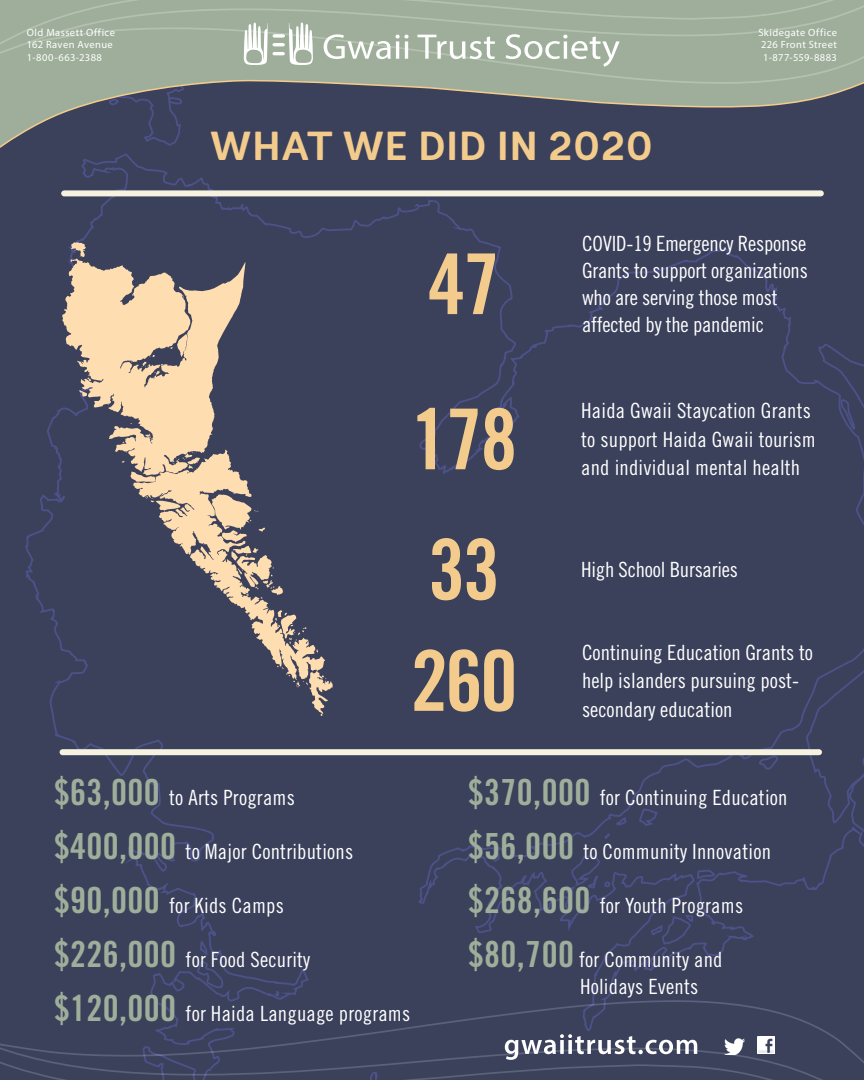
<style>
.page{position:relative;width:864px;height:1080px;background:#fff}
.page>*{position:absolute;margin:0;border:0;box-sizing:border-box;transform-origin:0 0}
.t1{font:84px "Trade Gothic LT Std Bd Cn 20";letter-spacing:-.03em;color:#f3cc8d}
.t2{font:700 40.5px "Andes Rounded";letter-spacing:.025em;color:#f3cc8d}
.t3{font:21px/28.5px "Trade Gothic LT Std Cn 18";letter-spacing:.01em;color:#fff}
.t4{font:21px/27px "Trade Gothic LT Std Cn 18";letter-spacing:-.01em;color:#fff}
.t5{font:10.5px/12.6px "Myriad Pro";letter-spacing:.04em;color:#fff}
.s1{font-family:"Trade Gothic LT Std Bd Cn 20";font-size:36px;color:#9eae9a}
</style>
<div class="page">
<div style="left:0;top:188px;width:24px;height:811px;background:#3b405b"></div>
<div style="left:24px;top:188px;width:840px;height:811px;background:#3b405b"></div>
<svg style="left:57px;top:679px;width:4px;height:4px"></svg>
<svg style="left:152px;top:886px;width:4px;height:4px"></svg>
<svg style="left:293px;top:987px;width:5px;height:4px"></svg>
<svg style="left:53px;top:733px;width:6px;height:4px"></svg>
<svg style="left:132px;top:855px;width:3px;height:7px"></svg>
<svg style="left:162px;top:890px;width:4px;height:4px"></svg>
<svg style="left:196px;top:940px;width:28px;height:49px"></svg>
<svg style="left:200px;top:916px;width:9px;height:14px"></svg>
<svg style="left:476px;top:448px;width:6px;height:4px"></svg>
<svg style="left:53px;top:445px;width:7px;height:11px"></svg>
<svg style="left:274px;top:990px;width:5px;height:9px"></svg>
<svg style="left:414px;top:204px;width:6px;height:4px"></svg>
<svg style="left:500px;top:406px;width:5px;height:7px"></svg>
<svg style="left:427px;top:443px;width:3px;height:8px"></svg>
<svg style="left:773px;top:288px;width:5px;height:16px"></svg>
<svg style="left:783px;top:344px;width:4px;height:6px"></svg>
<svg style="left:787px;top:316px;width:5px;height:5px"></svg>
<svg style="left:638px;top:808px;width:21px;height:19px"></svg>
<svg style="left:490px;top:846px;width:13px;height:18px"></svg>
<svg style="left:839px;top:396px;width:19px;height:33px"></svg>
<svg style="left:60px;top:495px;width:3px;height:8px"></svg>
<svg style="left:806px;top:667px;width:58px;height:169px;background:#3c415e"></svg>
<svg style="left:758px;top:756px;width:20px;height:16px"></svg>
<svg style="left:740px;top:936px;width:6px;height:4px"></svg>
<svg style="left:648px;top:869px;width:86px;height:80px;background:#3d4260"></svg>
<svg style="left:565px;top:815px;width:65px;height:80px;background:#3c4160"></svg>
<svg style="left:62px;top:258px;width:184px;height:218px;background:#ac9c8d"></svg>
<svg style="left:78px;top:362px;width:13px;height:19px"></svg>
<svg style="left:99px;top:370px;width:13px;height:13px"></svg>
<svg style="left:68px;top:242px;width:18px;height:23px"></svg>
<svg style="left:132px;top:450px;width:201px;height:264px;background:#63606c"></svg>
<svg style="left:254px;top:510px;width:4px;height:3px"></svg>
<svg style="left:129px;top:296px;width:4px;height:7px"></svg>
<svg style="left:172px;top:278px;width:4px;height:10px"></svg>
<svg style="left:79px;top:387px;width:12px;height:10px"></svg>
<svg style="left:142px;top:334px;width:45px;height:41px;background:#b19f8f"></svg>
<svg style="left:172px;top:452px;width:28px;height:21px"></svg>
<svg style="left:145px;top:434px;width:7px;height:9px"></svg>
<svg style="left:130px;top:472px;width:26px;height:10px"></svg>
<svg style="left:221px;top:527px;width:62px;height:72px;background:#8b817e"></svg>
<svg style="left:275px;top:610px;width:31px;height:34px"></svg>
<svg style="left:322px;top:675px;width:4px;height:4px"></svg>
<svg style="left:277px;top:666px;width:31px;height:21px"></svg>
<div style="left:64px;top:190px;width:757px;height:6px;background:#f5f3e0"></div>
<div style="left:63px;top:749px;width:756px;height:6px;background:#f5f3e0"></div>
<div style="left:0;top:78px;width:864px;height:110px;background:#3b405b"></div>
<div style="left:0;top:0;width:25px;height:78px;background:#9eae9a"></div>
<svg style="left:25px;top:0;width:839px;height:147px;background:#7d8885"></svg>
<svg style="left:506px;top:34px;width:114px;height:33px"></svg>
<svg style="left:0;top:999px;width:864px;height:7px;background:#3c415d"></svg>
<div style="left:0;top:1006px;width:864px;height:34px;background:#3b405b"></div>
<svg style="left:505px;top:1034px;width:359px;height:6px;background:#474b65"></svg>
<svg style="left:0;top:1040px;width:864px;height:40px;background:#464b65"></svg>
<p class="t5" style="left:27px;top:26px;width:90px">Old Massett Office<br>162 Raven Avenue<br>1-800-663-2388</p>
<p class="t5" style="left:758px;top:26px;width:80px;text-align:justify">Skidegate Office 226 Front Street 1-877-559-8883</p>
<h2 class="t2" style="left:210px;top:121px;width:444px">WHAT WE DID IN 2020</h2>
<h1 class="t1" style="left:428px;top:233px;width:74px">47</h1>
<p class="t4" style="left:582px;top:230px;width:227px">COVID-19 Emergency Response<br>Grants to support organizations who are serving those most affected by the pandemic</p>
<h1 class="t1" style="left:411px;top:388px;width:108px">178</h1>
<p class="t3" style="left:581px;top:396px;width:236px">Haida Gwaii Staycation Grants to support Haida Gwaii tourism and individual mental health</p>
<h1 class="t1" style="left:428px;top:519px;width:74px">33</h1>
<h1 class="t1" style="left:411px;top:630px;width:108px">260</h1>
<p class="t4" style="left:581px;top:556px;width:158px">High School Bursaries</p>
<p class="t3" style="left:582px;top:638px;width:232px">Continuing Education Grants to help islanders pursuing post-</p>
<p class="t3" style="left:582px;top:695px;width:152px">secondary education</p>
<p class="t3" style="left:54px;top:783px;width:243px"><span class="s1">$63,000</span> to Arts Programs</p>
<p class="t3" style="left:54px;top:837px;width:301px"><span class="s1">$400,000</span> to Major Contributions</p>
<p class="t3" style="left:54px;top:891px;width:232px"><span class="s1">$90,000</span> for Kids Camps</p>
<p class="t3" style="left:54px;top:945px;width:258px"><span class="s1">$226,000</span> for Food Security</p>
<p class="t3" style="left:54px;top:999px;width:358px"><span class="s1">$120,000</span> for Haida Language programs</p>
<p class="t3" style="left:468px;top:783px;width:321px"><span class="s1">$370,000</span> for Continuing Education</p>
<p class="t3" style="left:468px;top:837px;width:305px"><span class="s1">$56,000</span> to Community Innovation</p>
<p class="t3" style="left:468px;top:891px;width:277px"><span class="s1">$268,600</span> for Youth Programs</p>
<p class="t3" style="left:580px;top:946px;width:144px;line-height:27px;text-indent:-112px"><span class="s1">$80,700</span> for Community and<br>Holidays Events</p>
</div>
